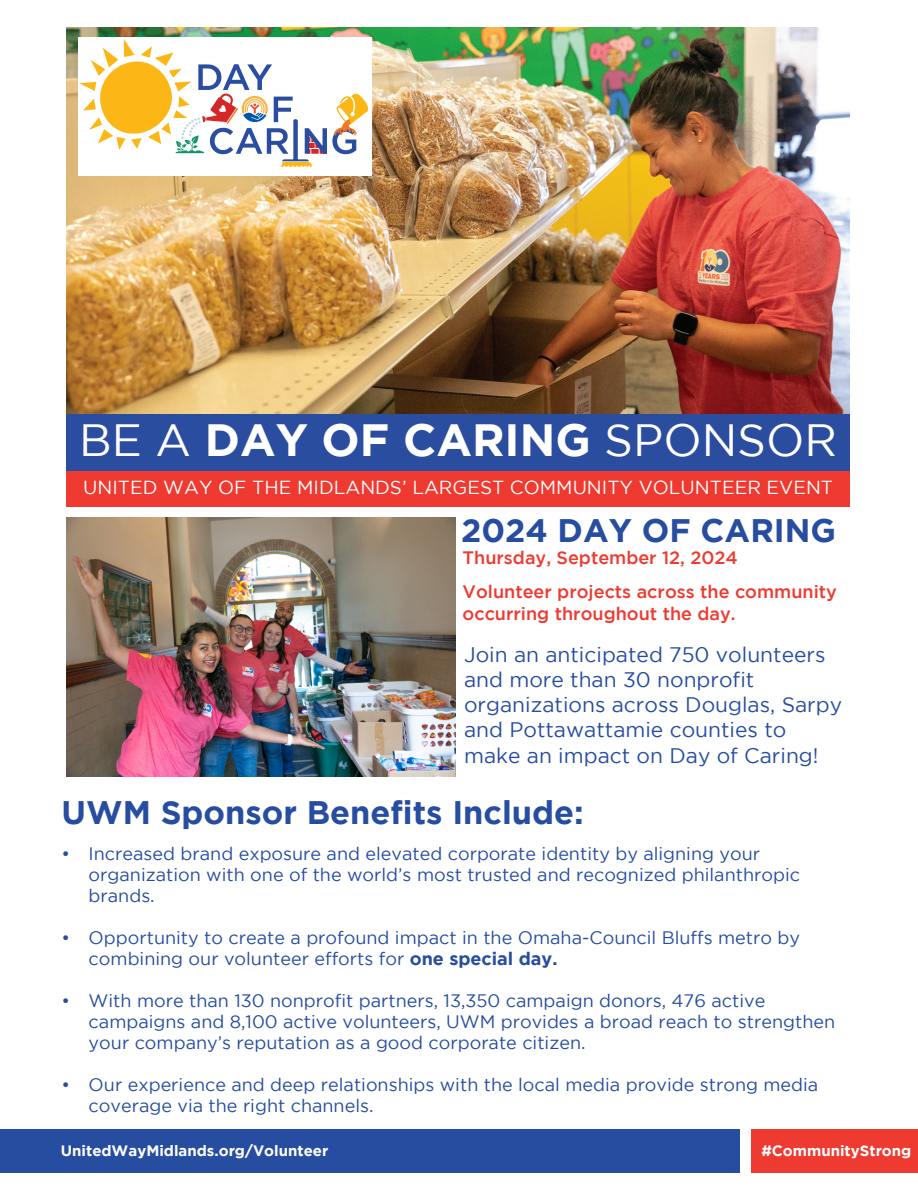
<style>
.page{position:relative;width:918px;height:1188px;background:#fff}
.page>*{position:absolute;margin:0;border:0;box-sizing:border-box;transform-origin:0 0}
.t1{font:700 45.15px "Gotham";color:#fff}
.t2{font:700 32.55px "Gotham";color:#274da0}
.t3{font:21px/25.2px "Gotham";color:#274da0}
.t4{font:18.9px "Gotham";color:#fff}
.t5{font:18px/21px "Gotham";color:#274da0}
.t6{font:500 18px/34.5px "Gotham";color:#ee3a30}
.t7{font:700 15px "Gotham";color:#fff}
.s1{font-weight:400}
.s2{font-weight:700}
</style>
<div class="page">
<img style="left:67px;top:27px;width:783px;height:387px">
<div style="left:78px;top:37px;width:293px;height:139px;background:#fff"></div>
<svg style="left:79px;top:39px;width:289px;height:128px"></svg>
<div style="left:67px;top:414px;width:783px;height:57px;background:#2a4da0"></div>
<div style="left:67px;top:471px;width:783px;height:36px;background:#ee3a30"></div>
<img style="left:67px;top:518px;width:388px;height:258px">
<div style="left:752px;top:1130px;width:166px;height:43px;background:#ee3a30"></div>
<div style="left:0;top:1130px;width:740px;height:43px;background:#274da0"></div>
<h1 class="t1" style="left:79px;top:414px;width:759px"><span class="s1">BE A</span> DAY OF CARING <span class="s1">SPONSOR</span></h1>
<p class="t4" style="left:83px;top:477px;width:751px">UNITED WAY OF THE MIDLANDS’ LARGEST COMMUNITY VOLUNTEER EVENT</p>
<h2 class="t2" style="left:461px;top:511px;width:376px">2024 DAY OF CARING</h2>
<p class="t6" style="left:463px;top:540px;width:376px">Thursday, September 12, 2024<br>Volunteer projects across the community</p>
<p class="t6" style="left:463px;top:596px;width:275px">occurring throughout the day.</p>
<p class="t3" style="left:464px;top:641px;width:380px">Join an anticipated 750 volunteers and more than 30 nonprofit organizations across Douglas, Sarpy and Pottawattamie counties to make an impact on Day of Caring!</p>
<h2 class="t2" style="left:62px;top:793px;width:524px">UWM Sponsor Benefits Include:</h2>
<p class="t5" style="left:89px;top:843px;width:713px;text-indent:-27px">• Increased brand exposure and elevated corporate identity by aligning your organization with one of the world’s most trusted and recognized philanthropic brands.</p>
<p class="t5" style="left:89px;top:927px;width:713px;text-indent:-27px">• Opportunity to create a profound impact in the Omaha-Council Bluffs metro by combining our volunteer efforts for <span class="s2">one special day.</span></p>
<p class="t5" style="left:89px;top:990px;width:748px;text-indent:-27px">• With more than 130 nonprofit partners, 13,350 campaign donors, 476 active campaigns and 8,100 active volunteers, UWM provides a broad reach to strengthen your company’s reputation as a good corporate citizen.</p>
<p class="t5" style="left:89px;top:1074px;width:731px;text-indent:-27px">• Our experience and deep relationships with the local media provide strong media coverage via the right channels.</p>
<p class="t7" style="left:61px;top:1143px;width:269px">UnitedWayMidlands.org/Volunteer</p>
<p class="t7" style="left:761px;top:1143px;width:151px">#CommunityStrong</p>
</div>
